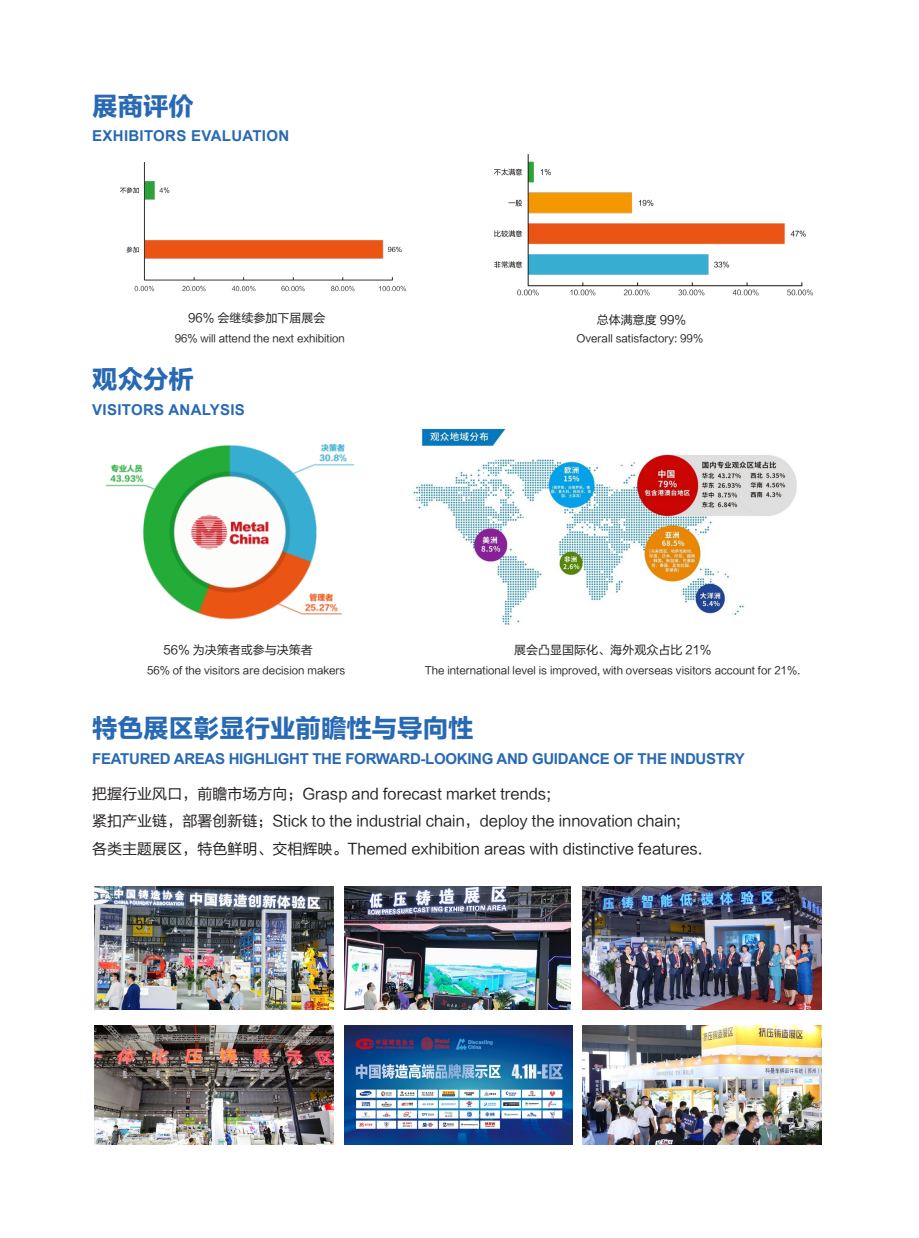
<style>
.page{position:relative;width:919px;height:1238px;background:#fff}
.page>*{position:absolute;margin:0;border:0;box-sizing:border-box;transform-origin:0 0}
.t1{font:25.35px "FZLTDHK GBK1 0";color:#2869b3}
.t2{font:15px "FZLTHK GBK1 0";color:#231f20}
.t3{font:700 15px "Arial";letter-spacing:-.02em;color:#2869b3}
.t4{font:700 15px "Arial";letter-spacing:.02em;color:#2869b3}
.t5{font:12px "FZLTHK GBK1 0";color:#231f20}
.t6{font:10.5px "FZLTHK GBK1 0";color:#231f20}
</style>
<div class="page">
<img style="left:94px;top:886px;width:239px;height:123px">
<img style="left:94px;top:1025px;width:239px;height:119px">
<img style="left:344px;top:886px;width:226px;height:123px">
<img style="left:582px;top:886px;width:239px;height:123px">
<img style="left:582px;top:1025px;width:239px;height:119px">
<img style="left:121px;top:162px;width:284px;height:130px">
<img style="left:494px;top:154px;width:318px;height:142px">
<img style="left:106px;top:444px;width:248px;height:176px">
<img style="left:413px;top:428px;width:384px;height:197px">
<img style="left:344px;top:1025px;width:228px;height:119px">
<p class="t1" style="left:92px;top:93px;width:103px">展商评价</p>
<p class="t4" style="left:92px;top:125px;width:198px">EXHIBITORS EVALUATION</p>
<p class="t5" style="left:188px;top:311px;width:139px">96% 会继续参加下届展会</p>
<p class="t6" style="left:175px;top:332px;width:172px">96% will attend the next exhibition</p>
<p class="t6" style="left:576px;top:332px;width:128px">Overall satisfactory: 99%</p>
<p class="t5" style="left:596px;top:313px;width:91px">总体满意度 99%</p>
<p class="t1" style="left:92px;top:365px;width:103px">观众分析</p>
<p class="t4" style="left:92px;top:399px;width:154px">VISITORS ANALYSIS</p>
<p class="t5" style="left:163px;top:643px;width:151px">56% 为决策者或参与决策者</p>
<p class="t5" style="left:514px;top:643px;width:199px">展会凸显国际化、海外观众占比 21%</p>
<p class="t6" style="left:147px;top:664px;width:200px">56% of the visitors are decision makers</p>
<p class="t6" style="left:425px;top:664px;width:377px">The international level is improved, with overseas visitors account for 21%.</p>
<p class="t1" style="left:92px;top:713px;width:382px">特色展区彰显行业前瞻性与导向性</p>
<p class="t3" style="left:92px;top:748px;width:654px">FEATURED AREAS HIGHLIGHT THE FORWARD-LOOKING AND GUIDANCE OF THE INDUSTRY</p>
<p class="t2" style="left:92px;top:785px;width:460px">把握行业风口，前瞻市场方向；Grasp and forecast market trends;</p>
<p class="t2" style="left:92px;top:812px;width:590px">紧扣产业链，部署创新链；Stick to the industrial chain，deploy the innovation chain;</p>
<p class="t2" style="left:92px;top:840px;width:612px">各类主题展区，特色鲜明、交相辉映。Themed exhibition areas with distinctive features.</p>
</div>
